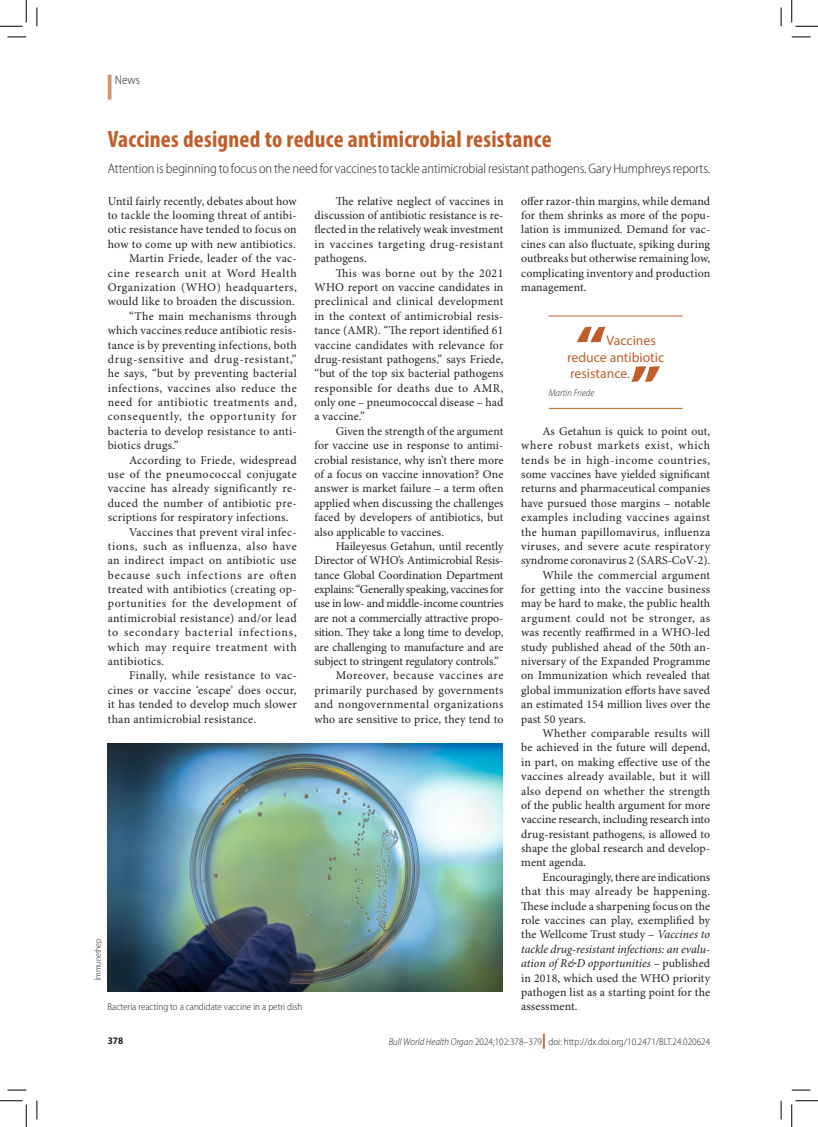
<style>
.page{position:relative;width:818px;height:1127px;background:#fff}
.page>*{position:absolute;margin:0;border:0;box-sizing:border-box;transform-origin:0 0}
.Pull_Quote{font:900 53.12px "Myriad Pro";color:#c15d28;scale:1.18 1}
.Article_Title{font:700 condensed 23.75px "Myriad Pro";letter-spacing:.01em;color:#c15d28}
.Strap_Para{font:300 semi-condensed 13.75px "Myriad Pro";letter-spacing:-.005em;color:#231f20}
.Pull_Quote-2{font:13.75px/16.2px "Myriad Pro";color:#c15d28}
.Section_Title{font:300 semi-condensed 12.5px "Myriad Pro";color:#231f20}
.Para_Ind{font:11.88px/14.4px "Minion Pro";letter-spacing:.015em;color:#231f20;text-align:justify}
.Para_No_Ind{font:11.88px/14.4px "Minion Pro";letter-spacing:.02em;color:#231f20;text-align:justify}
.News_Fig_Capt{font:300 semi-condensed 10px "Myriad Pro";color:#231f20}
.t1{font:700 semi-condensed 10px "Myriad Pro";color:#231f20}
.Pull_Quote_Auth{font:italic 300 semi-condensed 9.75px "Myriad Pro";letter-spacing:.005em;color:#231f20}
.Fig_Credit{font:300 semi-condensed 8.75px "Myriad Pro";color:#231f20}
.s1{font-style:italic}
.s2{font-weight:900;font-stretch:normal;font-size:15px;color:#c15d28}
</style>
<div class="page">
<hr style="left:108px;top:75px;width:3px;height:25px;background:#d5946b">
<hr style="left:549px;top:315px;width:134px;height:1px;background:#c15d28">
<hr style="left:549px;top:408px;width:134px;height:1px;background:#c15d28">
<img style="left:107px;top:743px;width:396px;height:247px">
<svg style="left:8px;top:36px;width:18px;height:2px"></svg>
<svg style="left:792px;top:36px;width:18px;height:2px"></svg>
<svg style="left:8px;top:1089px;width:18px;height:1px"></svg>
<svg style="left:792px;top:1089px;width:18px;height:1px"></svg>
<svg style="left:36px;top:8px;width:2px;height:18px"></svg>
<svg style="left:36px;top:1100px;width:2px;height:19px"></svg>
<svg style="left:781px;top:8px;width:1px;height:18px"></svg>
<svg style="left:781px;top:1100px;width:1px;height:19px"></svg>
<svg style="left:0;top:0;width:27px;height:27px"></svg>
<svg style="left:0;top:1100px;width:27px;height:26px"></svg>
<svg style="left:791px;top:0;width:27px;height:27px"></svg>
<svg style="left:791px;top:1100px;width:27px;height:26px"></svg>
<p class="Section_Title" style="left:115px;top:73px;width:27px">News</p>
<p class="Article_Title" style="left:108px;top:124px;width:445px">Vaccines designed to reduce antimicrobial resistance</p>
<p class="Strap_Para" style="left:108px;top:161px;width:604px">Attention is beginning to focus on the need for vaccines to tackle antimicrobial resistant pathogens. Gary Humphreys reports.</p>
<p class="Para_No_Ind" style="left:108px;top:194px;width:190px">Until fairly recently, debates about how to tackle the looming threat of antibi&shy;otic resistance have tended to focus on how to come up with new antibiotics.</p>
<p class="Para_Ind" style="left:108px;top:252px;width:191px;text-indent:21px">Martin Friede, leader of the vac&shy;cine research unit at Word Health Organization (WHO) headquarters, would like to broaden the discussion.</p>
<p class="Para_Ind" style="left:108px;top:309px;width:191px;text-indent:21px">“The main mechanisms through which vaccines reduce antibiotic resis&shy;tance is by preventing infections, both drug-sensitive and drug-resistant,” he says, “but by preventing bacterial infections, vaccines also reduce the need for antibiotic treatments and, consequently, the opportunity for bacteria to develop resistance to anti&shy;biotics drugs.”</p>
<p class="Para_Ind" style="left:108px;top:453px;width:191px;text-indent:21px">According to Friede, widespread use of the pneumococcal conjugate vaccine has already significantly re&shy;duced the number of antibiotic pre&shy;scriptions for respiratory infections.</p>
<p class="Para_Ind" style="left:108px;top:525px;width:191px;text-indent:21px">Vaccines that prevent viral infec&shy;tions, such as influenza, also have an indirect impact on antibiotic use because such infections are often treated with antibiotics (creating op&shy;portunities for the development of antimicrobial resistance) and/or lead to secondary bacterial infections, which may require treatment with antibiotics.</p>
<p class="Para_Ind" style="left:108px;top:668px;width:190px;text-indent:21px">Finally, while resistance to vac&shy;cines or vaccine ‘escape’ does occur, it has tended to develop much slower than antimicrobial resistance.</p>
<p class="Para_Ind" style="left:314px;top:194px;width:191px;text-indent:21px">The relative neglect of vaccines in discussion of antibiotic resistance is re&shy;flected in the relatively weak investment in vaccines targeting drug-resistant pathogens.</p>
<p class="Para_Ind" style="left:314px;top:266px;width:191px;text-indent:21px">This was borne out by the 2021<br>WHO report on vaccine candidates in preclinical and clinical development in the context of antimicrobial resis&shy;tance (AMR). “The report identified 61 vaccine candidates with relevance for drug-resistant pathogens,” says Friede, “but of the top six bacterial pathogens responsible for deaths due to AMR, only one – pneumococcal disease – had a vaccine.”</p>
<p class="Para_Ind" style="left:314px;top:424px;width:191px;text-indent:21px">Given the strength of the argument for vaccine use in response to antimi&shy;crobial resistance, why isn’t there more of a focus on vaccine innovation? One answer is market failure – a term often applied when discussing the challenges faced by developers of antibiotics, but also applicable to vaccines.</p>
<p class="Para_Ind" style="left:314px;top:539px;width:190px;text-indent:21px">Haileyesus Getahun, until recently Director of WHO’s Antimicrobial Resis&shy;tance Global Coordination Department explains: “Generally speaking, vaccines for use in low- and middle-income countries are not a commercially attractive propo&shy;sition. They take a long time to develop, are challenging to manufacture and are subject to stringent regulatory controls.”</p>
<p class="Para_Ind" style="left:314px;top:668px;width:191px;text-indent:21px">Moreover, because vaccines are primarily purchased by governments and nongovernmental organizations who are sensitive to price, they tend to</p>
<p class="Fig_Credit" style="left:93px;top:980px;width:44px;rotate:-90deg">Immunethep</p>
<p class="News_Fig_Capt" style="left:107px;top:1001px;width:196px">Bacteria reacting to a candidate vaccine in a petri dish</p>
<p class="Para_Ind" style="left:521px;top:194px;width:191px">offer razor-thin margins, while demand for them shrinks as more of the popu&shy;lation is immunized. Demand for vac&shy;cines can also fluctuate, spiking during outbreaks but otherwise remaining low, complicating inventory and production management.</p>
<p class="Pull_Quote" style="left:575px;top:315px;width:28px">“</p>
<p class="Pull_Quote-2" style="left:567px;top:332px;width:98px;text-indent:39px">Vaccines reduce antibiotic resistance.</p>
<p class="Pull_Quote_Auth" style="left:549px;top:387px;width:47px">Martin Friede</p>
<p class="Pull_Quote" style="left:630px;top:355px;width:28px">”</p>
<p class="Para_Ind" style="left:521px;top:424px;width:191px;text-indent:21px">As Getahun is quick to point out, where robust markets exist, which tends be in high-income countries, some vaccines have yielded significant returns and pharmaceutical companies have pursued those margins – notable examples including vaccines against the human papillomavirus, influenza viruses, and severe acute respiratory syndrome coronavirus 2 (SARS‑CoV‑2).</p>
<p class="Para_Ind" style="left:521px;top:568px;width:191px;text-indent:21px">While the commercial argument for getting into the vaccine business may be hard to make, the public health argument could not be stronger, as was recently reaffirmed in a WHO-led study published ahead of the 50th an&shy;niversary of the Expanded Programme on Immunization which revealed that global immunization efforts have saved an estimated 154 million lives over the past 50 years.</p>
<p class="Para_Ind" style="left:521px;top:726px;width:191px;text-indent:21px">Whether comparable results will be achieved in the future will depend, in part, on making effective use of the vaccines already available, but it will also depend on whether the strength of the public health argument for more vaccine research, including research into drug-resistant pathogens, is allowed to shape the global research and develop&shy;ment agenda.</p>
<p class="Para_Ind" style="left:521px;top:870px;width:190px;text-indent:21px">Encouragingly, there are indications that this may already be happening.<br>These include a sharpening focus on the role vaccines can play, exemplified by the Wellcome Trust study – <span class="s1">Vaccines to tackle drug-resistant infections: an evalu&shy;ation of R&amp;D opportunities</span> – published in 2018, which used the WHO priority pathogen list as a starting point for the assessment.</p>
<p class="t1" style="left:108px;top:1035px;width:17px">378</p>
<p class="News_Fig_Capt" style="left:389px;top:1035px;width:323px"><span class="s1">Bull World Health Organ</span> 2024;102:378–379<span class="s2">|</span> doi: http://dx.doi.org/10.2471/BLT.24.020624</p>
</div>
